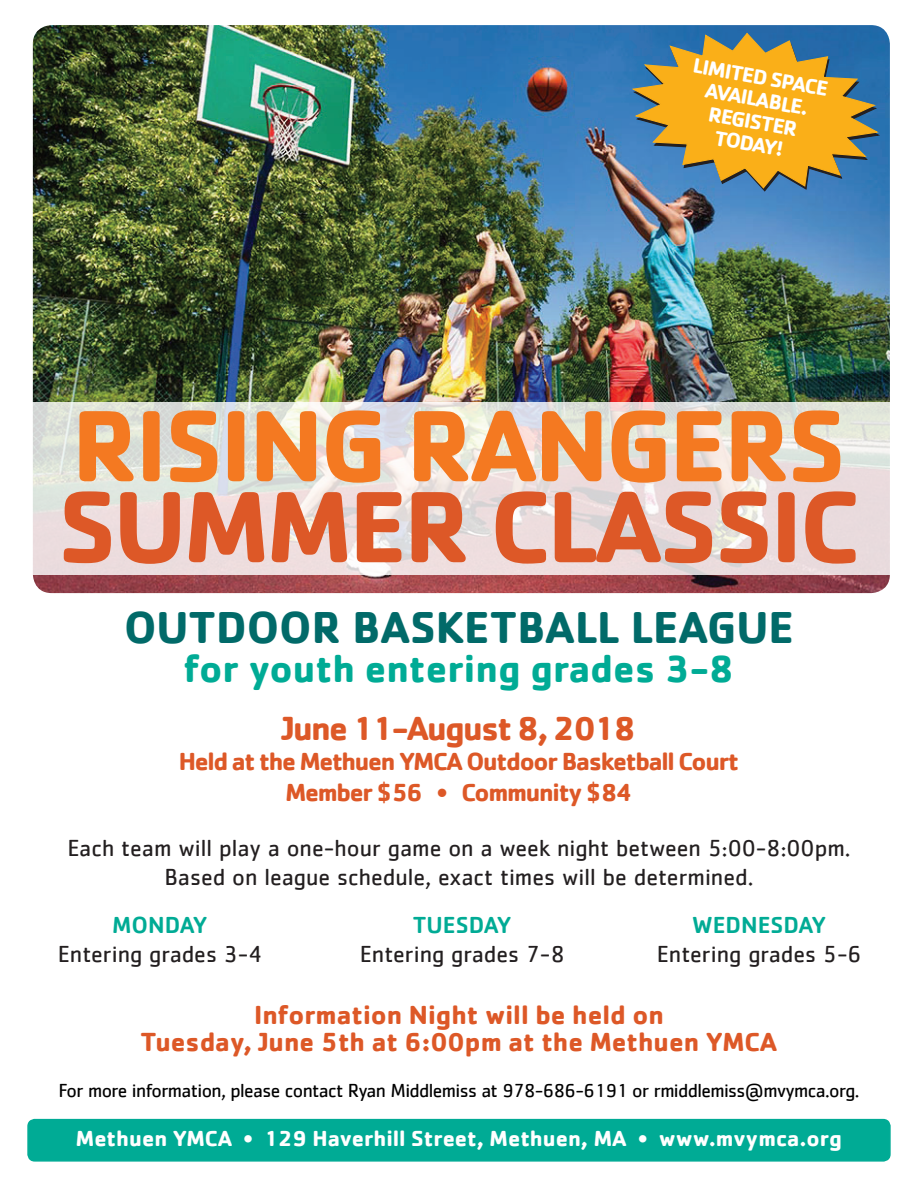
<style>
.page{position:relative;width:918px;height:1188px;background:#fff}
.page>*{position:absolute;margin:0;border:0;box-sizing:border-box;transform-origin:0 0}
.t1{font:700 105px "Cachet";letter-spacing:-.03em;color:#f47921}
.t2{font:700 105px "Cachet";letter-spacing:-.03em;color:#dd5827}
.t3{font:700 46.05px "Cachet";color:#016a69}
.t4{font:700 39.6px "Cachet";color:#00ab95}
.t5{font:700 34.5px "Cachet";letter-spacing:-.05em;color:#dd5827}
.t6{font:700 27px/27px "Cachet";color:#dd5827;text-align:center}
.t7{font:700 25.5px/30.6px "Cachet";letter-spacing:-.05em;color:#dd5827;text-align:center}
.t8{font:24px/28.8px "Cachet";color:#231f20;text-align:center}
.t9{font:500 24px "Cachet";color:#00ab95}
.t10{font:700 22.5px "Cachet";color:#fff}
.t11{font:700 21.45px/22.5px "Cachet";color:#fff;text-align:center}
.t12{font:19.5px "Cachet";letter-spacing:-.03em;color:#000}
</style>
<div class="page">
<img style="left:33px;top:25px;width:857px;height:568px">
<svg style="left:33px;top:402px;width:857px;height:173px;background:#e7e1de"></svg>
<div style="left:28px;top:1120px;width:862px;height:41px;background:#00ab95;border-radius:7px"></div>
<div style="left:27px;top:1119px;width:864px;height:43px;border:2px solid #00ab95;border-radius:7px"></div>
<svg style="left:630px;top:32px;width:252px;height:161px;background:#a49457"></svg>
<p class="t11" style="left:696px;top:53px;width:138px;rotate:10deg">Limited space available.<br>Register<br>To day!</p>
<h1 class="t1" style="left:72px;top:378px;width:776px">Rising Rangers</h1>
<h1 class="t2" style="left:58px;top:459px;width:793px">Summer Classic</h1>
<h2 class="t3" style="left:124px;top:598px;width:154px">Outdoor</h2>
<h2 class="t3" style="left:352px;top:598px;width:443px">basketball league</h2>
<h3 class="t4" style="left:184px;top:643px;width:552px">for youth entering grades 3-8</h3>
<h3 class="t5" style="left:282px;top:706px;width:355px">June 11-August 8, 2018</h3>
<p class="t7" style="left:179px;top:745px;width:562px">Held at the Methuen YMCA Outdoor Basketball Court<br>Member $56 • Community $84</p>
<p class="t8" style="left:67px;top:834px;width:785px">Each team will play a one-hour game on a week night between 5:00-8:00pm.<br>Based on league schedule, exact times will be determined.</p>
<p class="t9" style="left:112px;top:911px;width:97px">MONDAY</p>
<p class="t8" style="left:58px;top:939px;width:206px">Entering grades 3-4</p>
<p class="t9" style="left:413px;top:911px;width:71px">TUESDAY</p>
<p class="t8" style="left:360px;top:939px;width:207px">Entering grades 7-8</p>
<p class="t9" style="left:692px;top:911px;width:106px">WEDNESDAY</p>
<p class="t8" style="left:657px;top:939px;width:207px">Entering grades 5-6</p>
<p class="t6" style="left:141px;top:1001px;width:638px">Information Night will be held on<br>Tuesday, June 5th at 6:00pm at the Methuen YMCA</p>
<p class="t12" style="left:58px;top:1080px;width:803px">For more information, please contact Ryan Middlemiss at 978-686-6191 or rmiddlemiss@mvymca.org.</p>
<p class="t10" style="left:76px;top:1124px;width:768px">Methuen YMCA • 129 Haverhill Street, Methuen, MA • www.mvymca.org</p>
</div>
